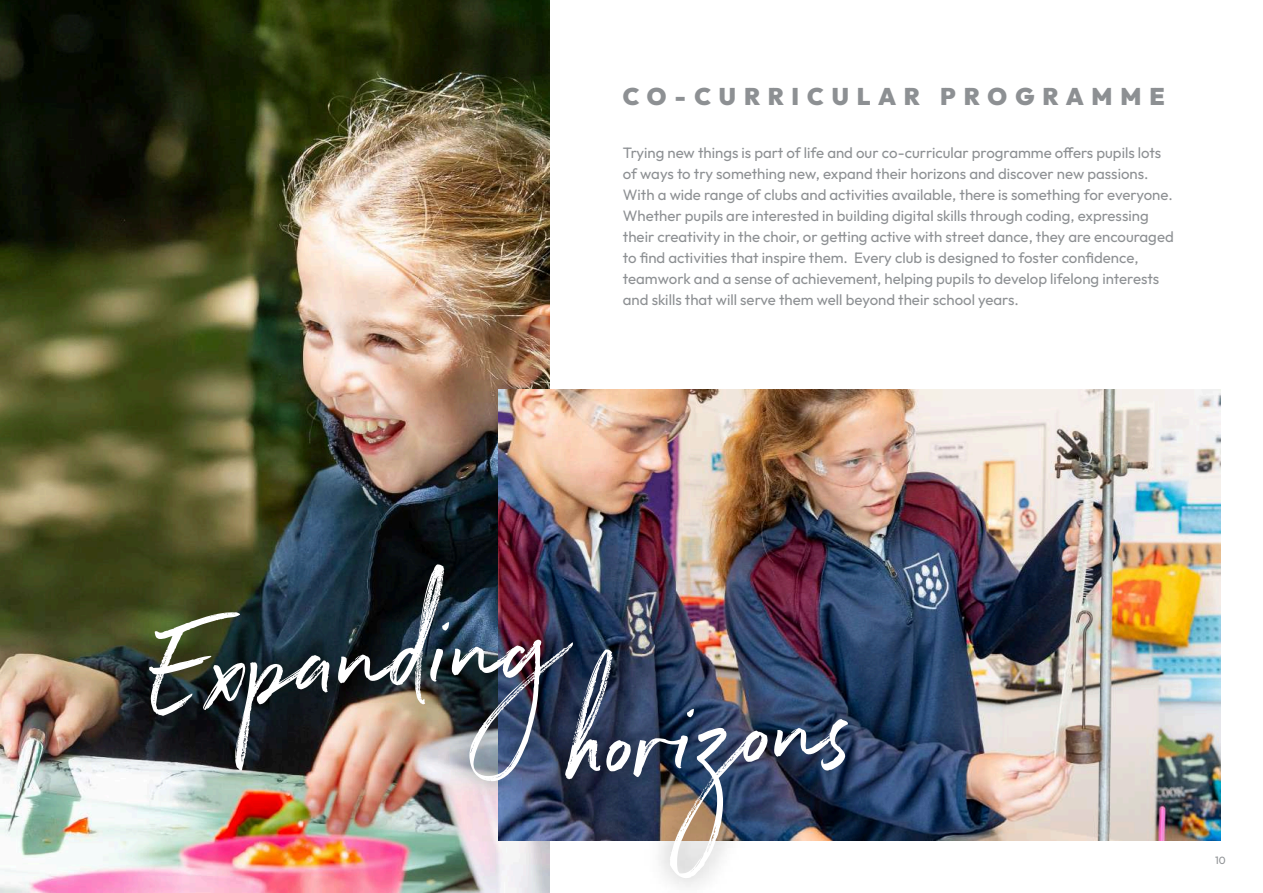
<style>
.page{position:relative;width:1263px;height:893px;background:#fff}
.page>*{position:absolute;margin:0;border:0;box-sizing:border-box;transform-origin:0 0}
.t1{font:147.6px/103.6px "Northwell Alt";color:#fff}
.t2{font:900 24px "Outfit";letter-spacing:.325em;color:#8d9093}
.t3{font:15px/21px "Outfit";color:#8d9093}
.t4{font:10.5px "Outfit";color:#8d9093}
</style>
<div class="page">
<img style="left:0;top:0;width:549px;height:893px">
<img style="left:499px;top:389px;width:721px;height:452px">
<img style="left:127px;top:542px;width:742px;height:351px">
<h2 class="t2" style="left:623px;top:81px;width:543px">CO-CURRICULAR PROGRAMME</h2>
<p class="t3" style="left:623px;top:141px;width:552px">Trying new things is part of life and our co-curricular programme offers pupils lots of ways to try something new, expand their horizons and discover new passions.<br>With a wide range of clubs and activities available, there is something for everyone.<br>Whether pupils are interested in building digital skills through coding, expressing their creativity in the choir, or getting active with street dance, they are encouraged to find activities that inspire them. Every club is designed to foster confidence, teamwork and a sense of achievement, helping pupils to develop lifelong interests and skills that will serve them well beyond their school years.</p>
<h1 class="t1" style="left:559px;top:568px;width:287px;text-indent:-420px;rotate:-4deg">Expanding horizons</h1>
<p class="t4" style="left:1215px;top:854px;width:12px">10</p>
</div>
